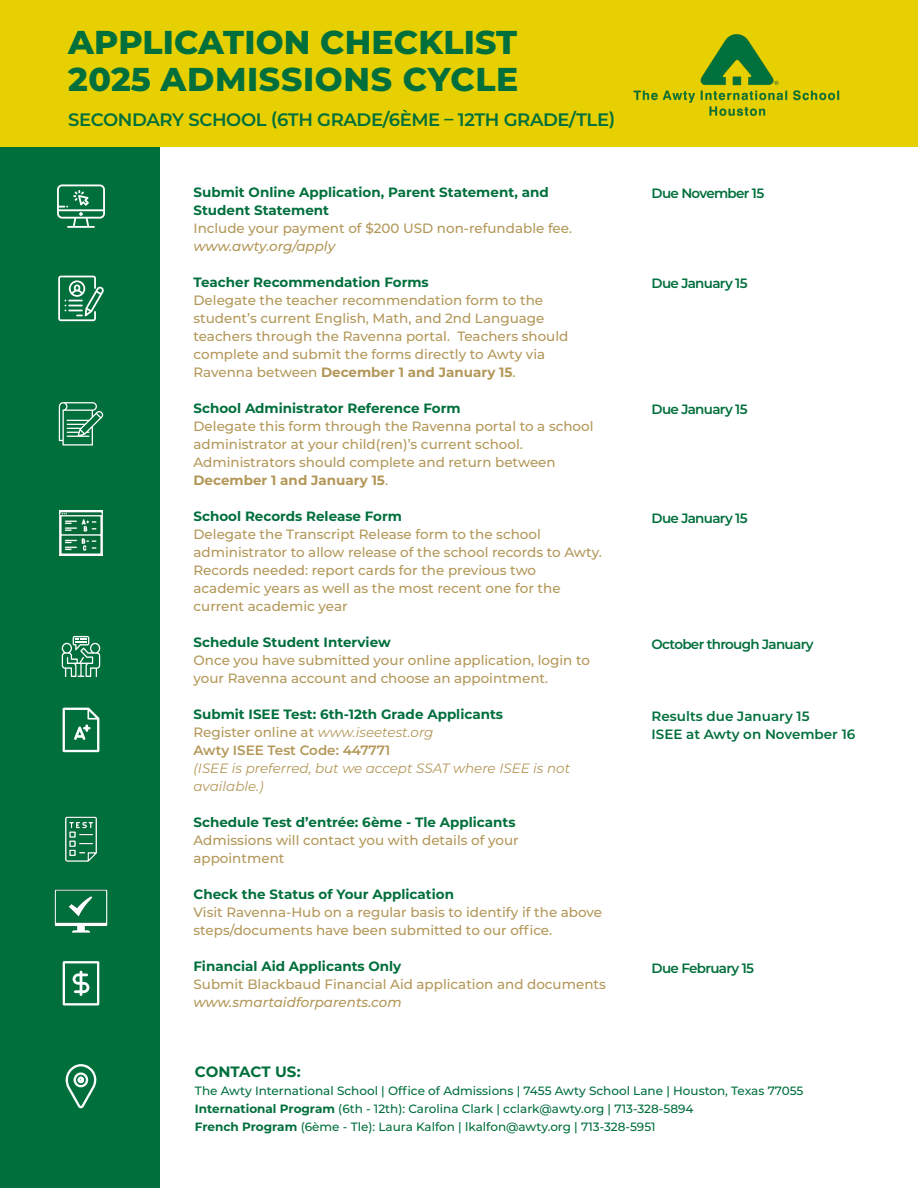
<style>
.page{position:relative;width:918px;height:1188px;background:#fff}
.page>*{position:absolute;margin:0;border:0;box-sizing:border-box;transform-origin:0 0}
.t1{font:800 33px "Montserrat";letter-spacing:.005em;color:#006f3c}
.t2{font:600 18px "Montserrat";letter-spacing:-.02em;color:#006f3c}
.t3{font:700 15px "Montserrat";letter-spacing:-.005em;color:#006f3c}
.t4{font:500 13.5px/18px "Montserrat";color:#b39758}
.t5{font:700 13.5px/18px "Montserrat";color:#006f3c}
.t6{font:600 13.5px "Montserrat";letter-spacing:-.05em;color:#006f3c}
.t7{font:700 13.5px "Montserrat";color:#b39758}
.t8{font:italic 13.5px/18px "Montserrat";color:#b39758}
.t9{font:600 13.5px "Montserrat";color:#006f3c}
.t10{font:italic 500 13.5px "Montserrat";color:#b39758}
.t11{font:500 12px "Montserrat";color:#006f3c}
.s1{font-style:italic}
.s2{font-weight:500}
.s3{font-weight:500;color:#b39758}
.s4{font-weight:400;font-style:italic;color:#b39758}
.s5{font-weight:600;color:#b39758}
.s6{font-weight:700}
</style>
<div class="page">
<div style="left:0;top:142px;width:160px;height:1046px;background:#006f3c"></div>
<svg style="left:63px;top:961px;width:36px;height:44px"></svg>
<div style="left:0;top:0;width:918px;height:147px;background:#e7d002"></div>
<img style="left:633px;top:34px;width:207px;height:82px">
<svg style="left:65px;top:1064px;width:32px;height:44px"></svg>
<svg style="left:58px;top:276px;width:46px;height:45px"></svg>
<svg style="left:59px;top:402px;width:44px;height:44px"></svg>
<svg style="left:63px;top:708px;width:36px;height:44px"></svg>
<svg style="left:57px;top:184px;width:48px;height:44px"></svg>
<img style="left:54px;top:889px;width:54px;height:44px">
<div style="left:59px;top:511px;width:44px;height:45px;background:#fff"></div>
<img style="left:59px;top:512px;width:44px;height:43px">
<svg style="left:62px;top:636px;width:38px;height:41px"></svg>
<img style="left:65px;top:817px;width:32px;height:44px">
<p class="t1" style="left:68px;top:18px;width:451px">APPLICATION CHECKLIST</p>
<p class="t1" style="left:68px;top:55px;width:452px">2025 ADMISSIONS CYCLE</p>
<p class="t2" style="left:68px;top:107px;width:549px">SECONDARY SCHOOL (6TH GRADE/6ÈME – 12TH GRADE/TLE)</p>
<p class="t5" style="left:194px;top:182px;width:357px">Submit Online Application, Parent Statement, and</p>
<p class="t5" style="left:194px;top:200px;width:137px">Student Statement</p>
<p class="t4" style="left:194px;top:219px;width:380px">Include your payment of $200 USD non-refundable fee. <span class="s1">www.awty.org/apply</span></p>
<p class="t5" style="left:194px;top:272px;width:237px">Teacher Recommendation Forms</p>
<p class="t4" style="left:194px;top:291px;width:351px">Delegate the teacher recommendation form to the</p>
<p class="t4" style="left:194px;top:309px;width:353px">student’s current English, Math, and 2nd Language</p>
<p class="t4" style="left:194px;top:327px;width:376px">teachers through the Ravenna portal. Teachers should complete and submit the forms directly to Awty via</p>
<p class="t7" style="left:194px;top:362px;width:324px"><span class="s2">Ravenna between</span> December 1 and January 15<span class="s2">.</span></p>
<p class="t5" style="left:194px;top:398px;width:269px">School Administrator Reference Form</p>
<p class="t4" style="left:194px;top:417px;width:402px">Delegate this form through the Ravenna portal to a school administrator at your child(ren)’s current school.</p>
<p class="t4" style="left:194px;top:453px;width:364px">Administrators should complete and return between</p>
<p class="t7" style="left:194px;top:470px;width:196px">December 1 and January 15<span class="s2">.</span></p>
<p class="t5" style="left:194px;top:506px;width:210px">School Records Release Form</p>
<p class="t4" style="left:194px;top:525px;width:349px">Delegate the Transcript Release form to the school</p>
<p class="t4" style="left:194px;top:543px;width:410px">administrator to allow release of the school records to Awty.</p>
<p class="t4" style="left:194px;top:561px;width:344px">Records needed: report cards for the previous two</p>
<p class="t4" style="left:194px;top:579px;width:369px">academic years as well as the most recent one for the</p>
<p class="t4" style="left:194px;top:597px;width:156px">current academic year</p>
<p class="t5" style="left:194px;top:632px;width:199px">Schedule Student Interview</p>
<p class="t4" style="left:194px;top:651px;width:398px">Once you have submitted your online application, login to your Ravenna account and choose an appointment.</p>
<p class="t5" style="left:194px;top:704px;width:311px">Submit ISEE Test: 6th-12th Grade Applicants<br><span class="s3">Register online at</span> <span class="s4">www.iseetest.org<br></span><span class="s5">Awty ISEE Test Code: 447771</span></p>
<p class="t8" style="left:194px;top:759px;width:378px">(ISEE is preferred, but we accept SSAT where ISEE is not available.)</p>
<p class="t5" style="left:194px;top:812px;width:324px">Schedule Test d’entrée: 6ème - Tle Applicants</p>
<p class="t4" style="left:194px;top:831px;width:327px">Admissions will contact you with details of your</p>
<p class="t4" style="left:194px;top:849px;width:92px">appointment</p>
<p class="t5" style="left:194px;top:884px;width:262px">Check the Status of Your Application</p>
<p class="t4" style="left:194px;top:903px;width:410px">Visit Ravenna-Hub on a regular basis to identify if the above steps/documents have been submitted to our office.</p>
<p class="t5" style="left:194px;top:956px;width:209px">Financial Aid Applicants Only</p>
<p class="t4" style="left:194px;top:975px;width:414px">Submit Blackbaud Financial Aid application and documents</p>
<p class="t10" style="left:194px;top:993px;width:210px">www.smartaidforparents.com</p>
<p class="t6" style="left:652px;top:183px;width:114px">Due November 15</p>
<p class="t6" style="left:652px;top:273px;width:98px">Due January 15</p>
<p class="t6" style="left:652px;top:399px;width:98px">Due January 15</p>
<p class="t6" style="left:652px;top:509px;width:98px">Due January 15</p>
<p class="t6" style="left:652px;top:635px;width:164px">October through January</p>
<p class="t9" style="left:652px;top:707px;width:160px">Results due January 15</p>
<p class="t9" style="left:652px;top:725px;width:205px">ISEE at Awty on November 16</p>
<p class="t6" style="left:652px;top:959px;width:104px">Due February 15</p>
<p class="t3" style="left:195px;top:1061px;width:107px">CONTACT US:</p>
<p class="t11" style="left:195px;top:1083px;width:610px">The Awty International School | Office of Admissions | 7455 Awty School Lane | Houston, Texas 77055</p>
<p class="t11" style="left:195px;top:1101px;width:500px"><span class="s6">International Program</span> (6th - 12th): Carolina Clark | cclark@awty.org | 713-328-5894</p>
<p class="t11" style="left:195px;top:1119px;width:462px"><span class="s6">French Program</span> (6ème - Tle): Laura Kalfon | lkalfon@awty.org | 713-328-5951</p>
</div>
